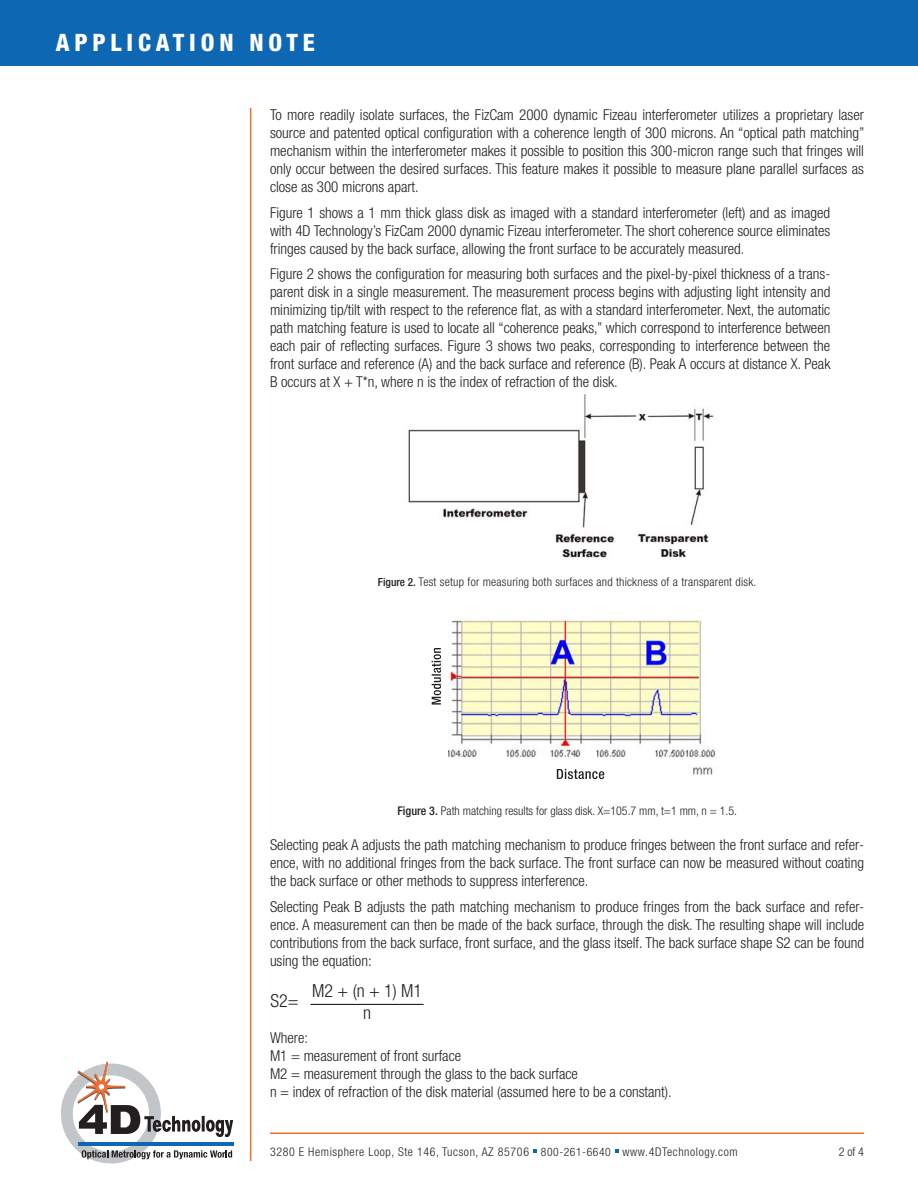
<style>
.page{position:relative;width:918px;height:1188px;background:#fff}
.page>*{position:absolute;margin:0;border:0;box-sizing:border-box;transform-origin:0 0}
.t1{font:800 condensed 24px "Helvetica Neue";letter-spacing:.2em;color:#fff}
.t2{font:300 condensed 18px "Helvetica Neue";color:#231f20}
.Body_Text{font:300 condensed 15px/18px "Helvetica Neue";color:#231f20;text-align:justify}
.t3{font:300 condensed 12px "Helvetica Neue";letter-spacing:.02em;color:#231f20}
.t4{font:300 condensed 12px "Helvetica Neue";letter-spacing:.05em;color:#231f20}
.t5{font:300 condensed 12px "Helvetica Neue";color:#231f20}
.s1{font-weight:500;font-size:11.25px}
.s2{font-weight:500}
.s3{font-size:11.7px}
</style>
<div class="page">
<svg style="left:533px;top:1149px;width:4px;height:4px"></svg>
<svg style="left:615px;top:1149px;width:3px;height:4px"></svg>
<hr style="left:270px;top:1132px;width:594px;height:2px;background:#ee6f30">
<hr style="left:78px;top:1142px;width:156px;height:3px;background:#0e67b3">
<svg style="left:61px;top:1062px;width:172px;height:102px"></svg>
<div style="left:0;top:0;width:918px;height:66px;background:#0e67b3"></div>
<hr style="left:250px;top:108px;width:1px;height:1053px;background:#ee6f30">
<img style="left:449px;top:619px;width:267px;height:156px">
<img style="left:408px;top:395px;width:306px;height:165px">
<hr style="left:310px;top:1004px;width:114px;height:1px;background:#231f20">
<svg style="left:432px;top:648px;width:9px;height:57px"></svg>
<div style="left:549px;top:767px;width:73px;height:14px;background:#fff"></div>
<svg style="left:557px;top:769px;width:47px;height:10px"></svg>
<p class="t1" style="left:56px;top:28px;width:261px">APPLICATION NOTE</p>
<p class="Body_Text" style="left:270px;top:106px;width:596px">To more readily isolate surfaces, the FizCam 2000 dynamic Fizeau interferometer utilizes a proprietary laser source and patented optical configuration with a coherence length of 300 microns. An “optical path matching” mechanism within the interferometer makes it possible to position this 300-micron range such that fringes will only occur between the desired surfaces. This feature makes it possible to measure plane parallel surfaces as close as 300 microns apart.</p>
<p class="Body_Text" style="left:270px;top:203px;width:562px">Figure 1 shows a 1 mm thick glass disk as imaged with a standard interferometer (left) and as imaged with 4D Technology’s FizCam 2000 dynamic Fizeau interferometer. The short coherence source eliminates fringes caused by the back surface, allowing the front surface to be accurately measured.</p>
<p class="Body_Text" style="left:270px;top:265px;width:562px">Figure 2 shows the configuration for measuring both surfaces and the pixel-by-pixel thickness of a trans&shy;parent disk in a single measurement. The measurement process begins with adjusting light intensity and minimizing tip/tilt with respect to the reference flat, as with a standard interferometer. Next, the automatic path matching feature is used to locate all “coherence peaks,” which correspond to interference between each pair of reflecting surfaces. Figure 3 shows two peaks, corresponding to interference between the front surface and reference (A) and the back surface and reference (B). Peak A occurs at distance X. Peak B occurs at X + T*n, where n is the index of refraction of the disk.</p>
<p class="t3" style="left:378px;top:575px;width:380px"><span class="s1">Figure 2.</span> Test setup for measuring both surfaces and thickness of a transparent disk.</p>
<p class="t5" style="left:397px;top:804px;width:341px"><span class="s2">Figure 3.</span> Path matching results for glass disk. X=105.7 mm, t=1 mm, n = 1.5.</p>
<p class="Body_Text" style="left:270px;top:836px;width:596px">Selecting peak A adjusts the path matching mechanism to produce fringes between the front surface and refer&shy;ence, with no additional fringes from the back surface. The front surface can now be measured without coating the back surface or other methods to suppress interference.</p>
<p class="Body_Text" style="left:270px;top:897px;width:596px">Selecting Peak B adjusts the path matching mechanism to produce fringes from the back surface and refer&shy;ence. A measurement can then be made of the back surface, through the disk. The resulting shape will include contributions from the back surface, front surface, and the glass itself. The back surface shape S2 can be found using the equation:</p>
<p class="t2" style="left:271px;top:990px;width:30px">S2=</p>
<p class="t2" style="left:312px;top:980px;width:111px">M2 + (n + 1) M1</p>
<p class="t2" style="left:363px;top:1002px;width:9px">n</p>
<p class="Body_Text" style="left:270px;top:1028px;width:403px;text-align:left">Where:<br>M1 = measurement of front surface<br>M2 = measurement through the glass to the back surface<br>n = index of refraction of the disk material (assumed here to be a constant).</p>
<p class="t4" style="left:270px;top:1145px;width:469px">3280 E Hemisphere Loop, Ste 146, Tucson, AZ 85706 <span class="s3">800-261-6640</span> www.4DTechnology.com</p>
<p class="t3" style="left:839px;top:1145px;width:27px">2 of 4</p>
</div>
